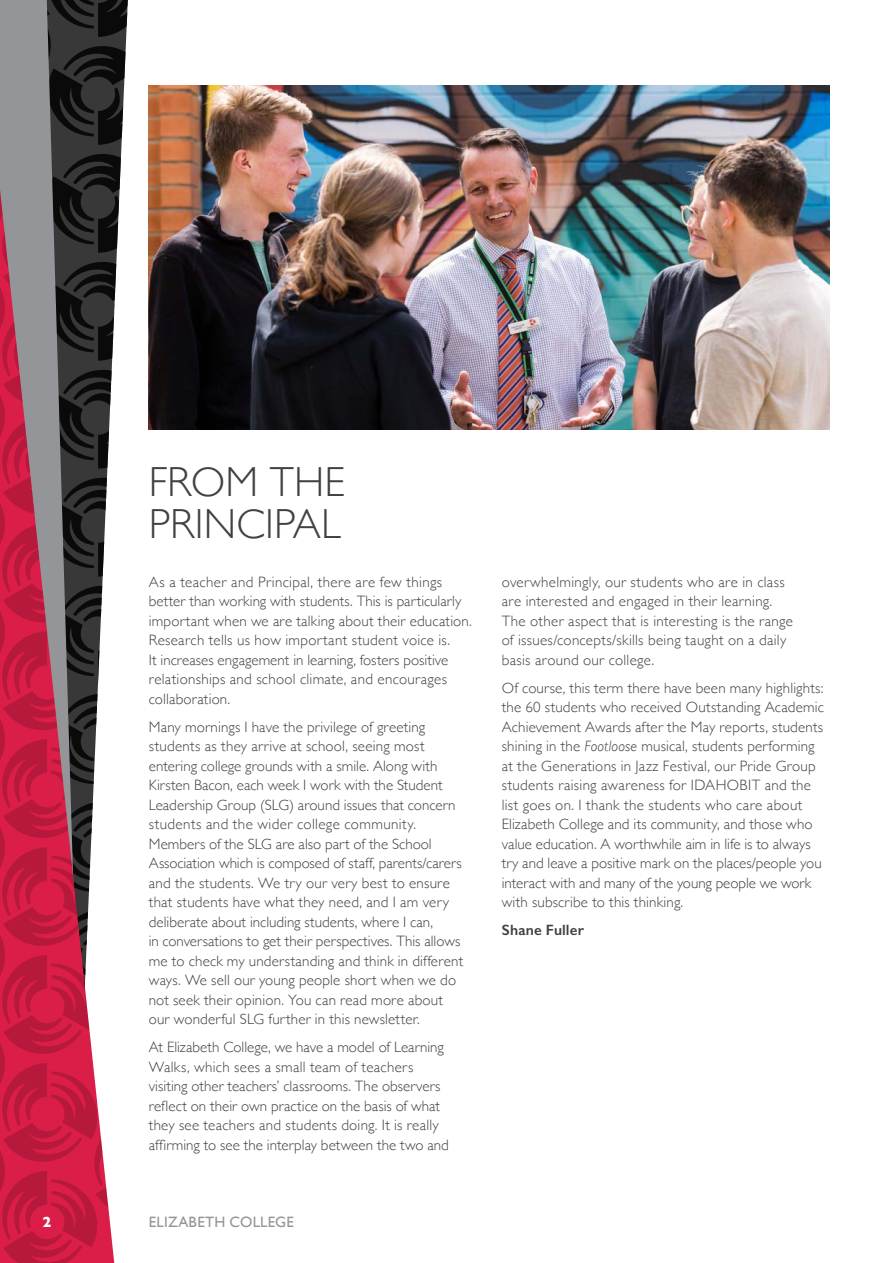
<style>
.page{position:relative;width:893px;height:1263px;background:#fff}
.page>*{position:absolute;margin:0;border:0;box-sizing:border-box;transform-origin:0 0}
.t1{font:300 42px/42px "Gill Sans";letter-spacing:.005em;color:#414042}
.t2{font:300 15px/19.5px "Gill Sans";letter-spacing:.01em;color:#414042}
.t3{font:15px "Gill Sans";letter-spacing:.015em;color:#939598}
.t4{font:600 15px "Gill Sans";letter-spacing:.01em;color:#414042}
.t5{font:700 15px "Gill Sans";color:#fff}
.s1{font-style:italic}
</style>
<div class="page">
<img style="left:149px;top:85px;width:680px;height:344px">
<svg style="left:0;top:0;width:128px;height:1263px"></svg>
<h1 class="t1" style="left:149px;top:460px;width:198px">FROM THE<br>PRINCIPAL</h1>
<p class="t2" style="left:149px;top:571px;width:325px">As a teacher and Principal, there are few things better than working with students. This is particularly important when we are talking about their education.<br>Research tells us how important student voice is.<br>It increases engagement in learning, fosters positive relationships and school climate, and encourages collaboration.</p>
<p class="t2" style="left:149px;top:716px;width:316px">Many mornings I have the privilege of greeting students as they arrive at school, seeing most entering college grounds with a smile. Along with Kirsten Bacon, each week I work with the Student Leadership Group (SLG) around issues that concern students and the wider college community.<br>Members of the SLG are also part of the School Association which is composed of staff, parents/carers and the students. We try our very best to ensure that students have what they need, and I am very deliberate about including students, where I can,<br>in conversations to get their perspectives. This allows me to check my understanding and think in different ways. We sell our young people short when we do not seek their opinion. You can read more about our wonderful SLG further in this newsletter.</p>
<p class="t2" style="left:149px;top:1037px;width:302px">At Elizabeth College, we have a model of Learning Walks, which sees a small team of teachers visiting other teachers’ classrooms. The observers reflect on their own practice on the basis of what they see teachers and students doing. It is really affirming to see the interplay between the two and</p>
<p class="t5" style="left:43px;top:1209px;width:10px">2</p>
<p class="t3" style="left:149px;top:1213px;width:147px">ELIZABETH COLLEGE</p>
<p class="t2" style="left:502px;top:571px;width:293px">overwhelmingly, our students who are in class are interested and engaged in their learning.<br>The other aspect that is interesting is the range of issues/concepts/skills being taught on a daily basis around our college.</p>
<p class="t2" style="left:502px;top:677px;width:324px">Of course, this term there have been many highlights: the 60 students who received Outstanding Academic Achievement Awards after the May reports, students shining in the <span class="s1">Footloose</span> musical, students performing at the Generations in Jazz Festival, our Pride Group students raising awareness for IDAHOBIT and the list goes on. I thank the students who care about Elizabeth College and its community, and those who value education. A worthwhile aim in life is to always try and leave a positive mark on the places/people you interact with and many of the young people we work with subscribe to this thinking.</p>
<p class="t4" style="left:502px;top:921px;width:84px">Shane Fuller</p>
</div>
